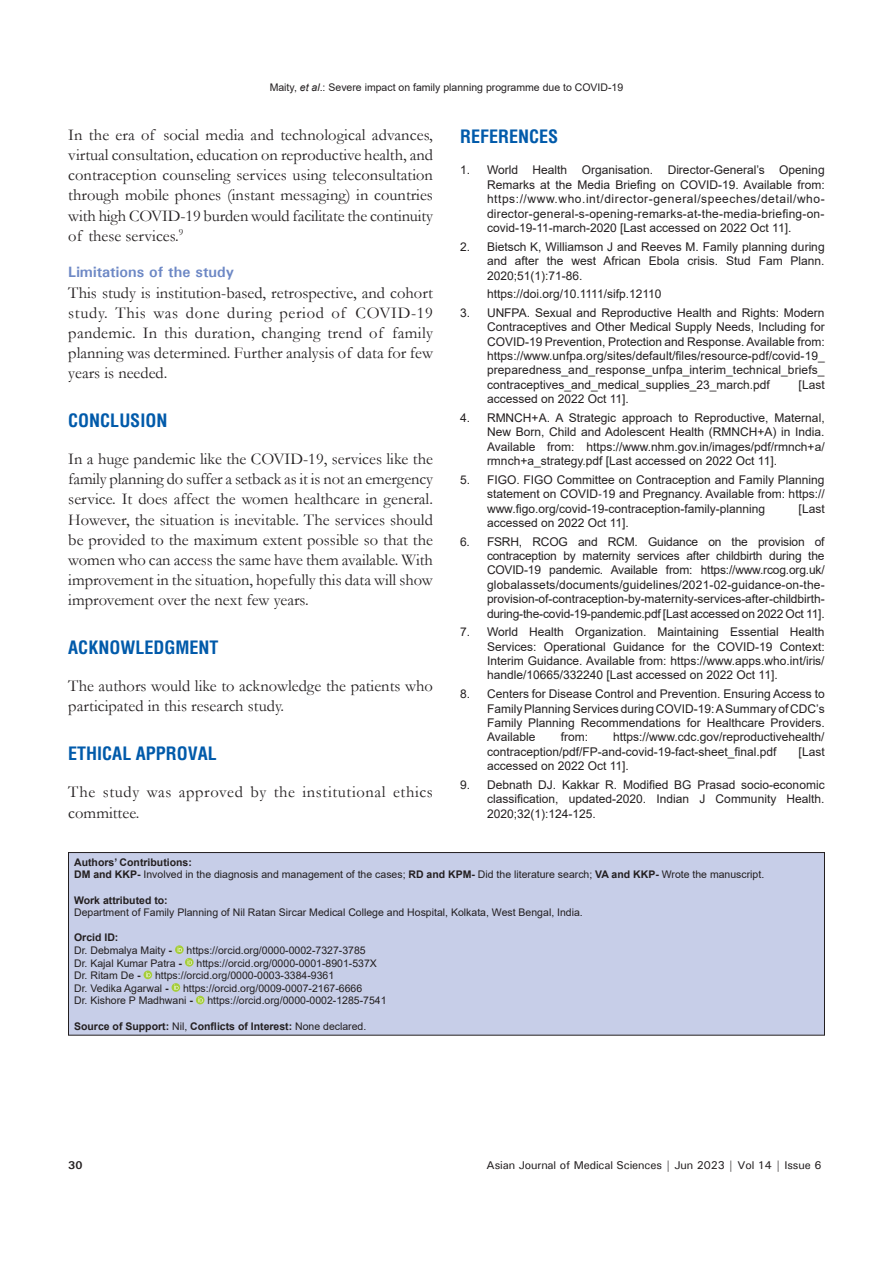
<style>
.page{position:relative;width:893px;height:1263px;background:#fff}
.page>*{position:absolute;margin:0;border:0;box-sizing:border-box;transform-origin:0 0}
.t1{font:700 condensed 18px "Helvetica";color:#015aaa}
.TX{font:16.5px/20.1px "Garamond";color:#231f20;text-align:justify}
.TX-2{font:16.5px/20.1px "Garamond";letter-spacing:.04em;color:#231f20}
.t2{font:700 15px "Univers";color:#6d88c5}
.REF{font:12px/14.4px "Arial";color:#231f20;text-align:justify}
.t3{font:500 11.25px "Univers";letter-spacing:-.01em;color:#231f20}
.t4{font:700 11.25px "Univers";color:#231f20}
.SRC{font:10.5px "Arial";color:#231f20}
.SRC-2{font:700 10.5px "Arial";color:#231f20}
.s1{font-style:italic}
.s2{font-family:"Cambria Math"}
.s3{font-weight:700}
.s4{font-weight:400}
</style>
<div class="page">
<div style="left:68px;top:852px;width:756px;height:183px;background:#c7cee8"></div>
<svg style="left:175px;top:945px;width:9px;height:9px"></svg>
<svg style="left:178px;top:947px;width:4px;height:5px"></svg>
<svg style="left:185px;top:958px;width:9px;height:8px"></svg>
<svg style="left:188px;top:959px;width:4px;height:5px"></svg>
<svg style="left:144px;top:970px;width:8px;height:9px"></svg>
<svg style="left:146px;top:972px;width:4px;height:5px"></svg>
<div style="left:172px;top:983px;width:8px;height:9px;background:#a5cd3a;border-radius:50%"></div>
<svg style="left:174px;top:984px;width:5px;height:6px"></svg>
<svg style="left:196px;top:996px;width:9px;height:8px"></svg>
<svg style="left:199px;top:997px;width:4px;height:5px"></svg>
<div style="left:68px;top:852px;width:757px;height:183px;border:1px solid #231f20"></div>
<p class="SRC" style="left:270px;top:80px;width:355px">Maity, <span class="s1">et al</span>.: Severe impact on family planning programme due to COVID-19</p>
<p class="TX" style="left:68px;top:124px;width:366px">In the era of social media and technological advances, virtual consultation, education on reproductive health, and contraception counseling services using teleconsultation through mobile phones (instant messaging) in countries with high COVID-19 burden would facilitate the continuity of these services.<sup>9</sup></p>
<h2 class="t2" style="left:68px;top:263px;width:167px">Limitations of the study</h2>
<p class="TX" style="left:68px;top:282px;width:366px">This study is institution-based, retrospective, and cohort study. This was done during period of COVID-19 pandemic. In this duration, changing trend of family planning was determined. Further analysis of data for few years is needed.</p>
<h1 class="t1" style="left:68px;top:408px;width:101px">CONCLUSION</h1>
<p class="TX" style="left:68px;top:448px;width:366px">In a huge pandemic like the COVID-19, services like the family planning do suffer a setback as it is not an emergency service. It does affect the women healthcare in general.<br>However, the situation is inevitable. The services should be provided to the maximum extent possible so that the women who can access the same have them available. With improvement in the situation, hopefully this data will show improvement over the next few years.</p>
<h1 class="t1" style="left:68px;top:635px;width:152px">ACKNOWLEDGMENT</h1>
<p class="TX" style="left:68px;top:675px;width:366px">The authors would like to acknowledge the patients who participated in this research study.</p>
<h1 class="t1" style="left:68px;top:742px;width:150px">ETHICAL APPROVAL</h1>
<p class="TX-2" style="left:68px;top:782px;width:366px">The study was approved by the institutional ethics committee.</p>
<h1 class="t1" style="left:460px;top:124px;width:100px">REFERENCES</h1>
<p class="REF" style="left:487px;top:163px;width:339px;text-indent:-27px">1. World Health Organisation. Director-General’s Opening Remarks at the Media Briefing on COVID-19. Available from: https://www.who.int/director-general/speeches/detail/who&shy;director-general-s-opening-remarks-at-the-media-briefing-on&shy;covid-19-11-march-2020 [Last accessed on 2022 Oct 11].</p>
<p class="REF" style="left:487px;top:239px;width:339px;text-indent:-27px">2. Bietsch K, Williamson J and Reeves M. Family planning during and after the west African Ebola crisis. Stud Fam Plann.<br>2020;51(1):71-86.</p>
<p class="REF" style="left:487px;top:287px;width:176px">https://doi.org/10.1111/sifp.12110</p>
<p class="REF" style="left:487px;top:305px;width:339px;text-indent:-27px">3. UNFPA. Sexual and Reproductive Health and Rights: Modern Contraceptives and Other Medical Supply Needs, Including for COVID-19 Prevention, Protection and Response. Available from: https://www.unfpa.org/sites/default/files/resource-pdf/covid-19_ preparedness_and_response_unfpa_interim_technical_briefs_ contraceptives_and_medical_supplies_23_march.pdf</p>
<p class="REF" style="left:799px;top:377px;width:28px">[Last</p>
<p class="REF" style="left:487px;top:392px;width:143px">accessed on 2022 Oct 11].</p>
<p class="REF" style="left:487px;top:410px;width:339px;text-indent:-27px">4. RMNCH+A. A Strategic approach to Reproductive, Maternal, New Born, Child and Adolescent Health (RMNCH+A) in India.<br>Available from: https://www.nhm.gov.in/images/pdf/rmnch+a/ rmnch+a_strategy.pdf [Last accessed on 2022 Oct 11].</p>
<p class="REF" style="left:487px;top:472px;width:339px;text-indent:-27px">5. FIGO. FIGO Committee on Contraception and Family Planning statement on COVID<span class="s2">‐</span>19 and Pregnancy. Available from: https:// www.figo.org/covid-19-contraception-family-planning</p>
<p class="REF" style="left:799px;top:501px;width:28px">[Last</p>
<p class="REF" style="left:487px;top:515px;width:143px">accessed on 2022 Oct 11].</p>
<p class="REF" style="left:487px;top:534px;width:339px;text-indent:-27px">6. FSRH, RCOG and RCM. Guidance on the provision of contraception by maternity services after childbirth during the COVID-19 pandemic. Available from: https://www.rcog.org.uk/ globalassets/documents/guidelines/2021-02-guidance-on-the&shy;provision-of-contraception-by-maternity-services-after-childbirth&shy;during-the-covid-19-pandemic.pdf [Last accessed on 2022 Oct 11].</p>
<p class="REF" style="left:487px;top:625px;width:339px;text-indent:-27px">7. World Health Organization. Maintaining Essential Health Services: Operational Guidance for the COVID-19 Context:<br>Interim Guidance. Available from: https://www.apps.who.int/iris/ handle/10665/332240 [Last accessed on 2022 Oct 11].</p>
<p class="REF" style="left:487px;top:687px;width:339px;text-indent:-27px">8. Centers for Disease Control and Prevention. Ensuring Access to Family Planning Services during COVID-19: ASummary of CDC’s Family Planning Recommendations for Healthcare Providers.<br>Available</p>
<p class="REF" style="left:487px;top:730px;width:339px;text-indent:126px">https://www.cdc.gov/reproductivehealth/ contraception/pdf/FP-and-covid-19-fact-sheet_final.pdf</p>
<p class="REF" style="left:561px;top:730px;width:29px">from:</p>
<p class="REF" style="left:799px;top:744px;width:28px">[Last</p>
<p class="REF" style="left:487px;top:759px;width:143px">accessed on 2022 Oct 11].</p>
<p class="REF" style="left:487px;top:777px;width:339px;text-indent:-27px">9. Debnath DJ. Kakkar R. Modified BG Prasad socio-economic classification, updated-2020. Indian J Community Health.<br>2020;32(1):124-125.</p>
<p class="SRC-2" style="left:74px;top:855px;width:119px">Authors’ Contributions:</p>
<p class="SRC" style="left:74px;top:867px;width:692px"><span class="s3">DM and KKP-</span> Involved in the diagnosis and management of the cases; <span class="s3">RD and KPM-</span> Did the literature search; <span class="s3">VA and KKP-</span> Wrote the manuscript.</p>
<p class="SRC-2" style="left:74px;top:892px;width:95px">Work attributed to:</p>
<p class="SRC" style="left:74px;top:905px;width:510px">Department of Family Planning of Nil Ratan Sircar Medical College and Hospital, Kolkata, West Bengal, India.</p>
<p class="SRC-2" style="left:74px;top:930px;width:46px">Orcid ID:</p>
<p class="SRC" style="left:74px;top:943px;width:100px">Dr. Debmalya Maity <span class="s3">-</span></p>
<p class="SRC" style="left:187px;top:943px;width:181px">https://orcid.org/0000-0002-7327-3785</p>
<p class="SRC" style="left:74px;top:956px;width:109px">Dr. Kajal Kumar Patra <span class="s3">-</span></p>
<p class="SRC" style="left:197px;top:956px;width:182px">https://orcid.org/0000-0001-8901-537X</p>
<p class="SRC" style="left:74px;top:968px;width:68px">Dr. Ritam De <span class="s3">-</span></p>
<p class="SRC" style="left:155px;top:968px;width:181px">https://orcid.org/0000-0003-3384-9361</p>
<p class="SRC" style="left:74px;top:981px;width:96px">Dr. Vedika Agarwal <span class="s3">-</span></p>
<p class="SRC" style="left:183px;top:981px;width:181px">https://orcid.org/0009-0007-2167-6666</p>
<p class="SRC" style="left:74px;top:993px;width:120px">Dr. Kishore P Madhwani <span class="s3">-</span></p>
<p class="SRC" style="left:207px;top:993px;width:181px">https://orcid.org/0000-0002-1285-7541</p>
<p class="SRC-2" style="left:74px;top:1018px;width:294px">Source of Support: <span class="s4">Nil,</span> Conflicts of Interest: <span class="s4">None declared.</span></p>
<p class="t4" style="left:68px;top:1158px;width:16px">30</p>
<p class="t3" style="left:487px;top:1157px;width:336px">Asian Journal of Medical Sciences | Jun 2023 | Vol 14 | Issue 6</p>
</div>
